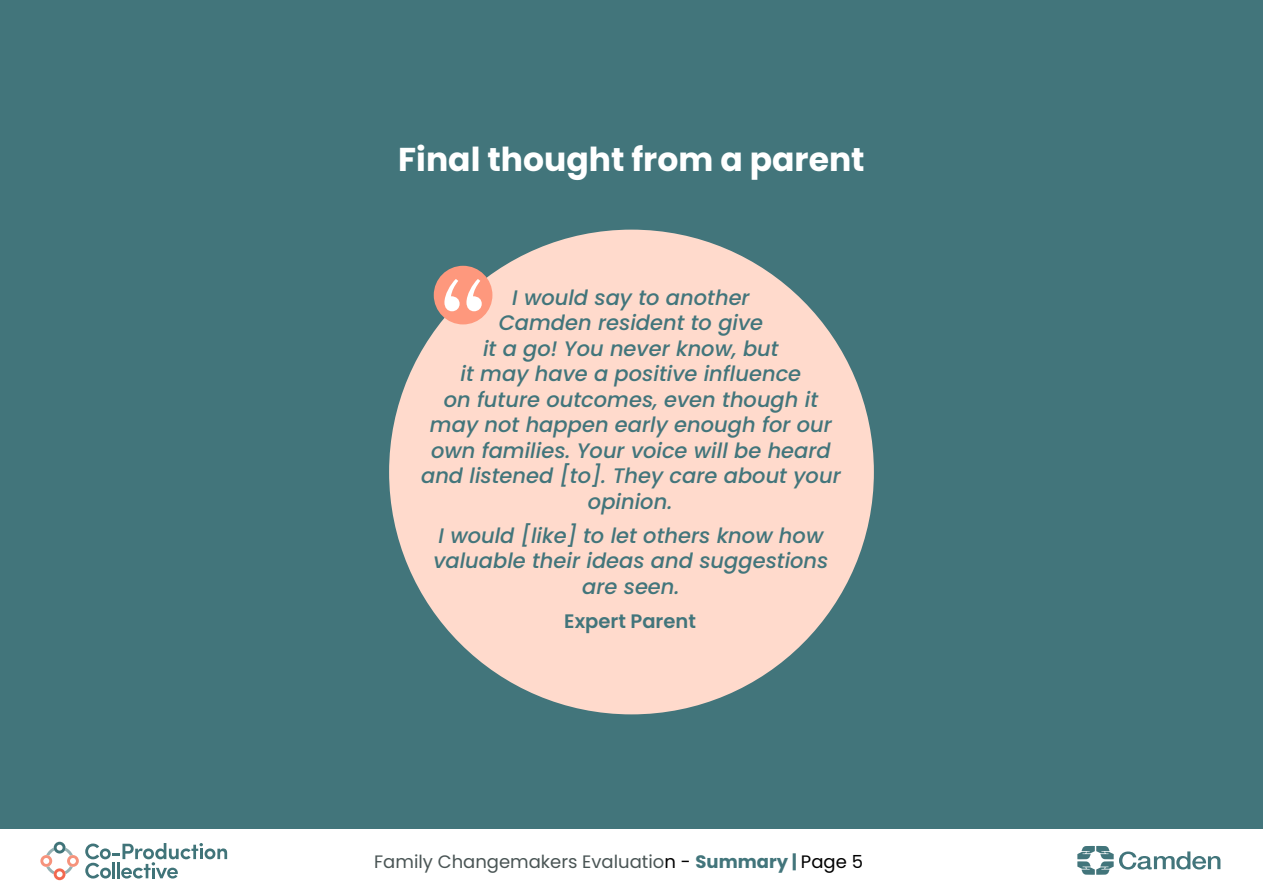
<style>
.page{position:relative;width:1263px;height:893px;background:#fff}
.page>*{position:absolute;margin:0;border:0;box-sizing:border-box;transform-origin:0 0}
.Page_Title_Centred{font:700 33px "Poppins";color:#fff}
.Quote_blue_in_circle{font:italic 500 21px/25.5px "Poppins";color:#42757b;text-align:center}
.Quote_by_blue{font:600 19.5px "Poppins";color:#42757b}
.t1{font:18px "Poppins";color:#4a5555}
.s1{color:#000}
.s2{font-weight:700;color:#42757b}
</style>
<div class="page">
<div style="left:0;top:0;width:1263px;height:849px;background:#42757b"></div>
<div style="left:389px;top:230px;width:485px;height:484px;background:#ffdacc;border-radius:50%"></div>
<div style="left:434px;top:266px;width:58px;height:58px;background:#fe987d;border-radius:50%"></div>
<svg style="left:444px;top:279px;width:16px;height:32px"></svg>
<svg style="left:466px;top:279px;width:16px;height:32px"></svg>
<div style="left:0;top:829px;width:1263px;height:64px;background:#fff"></div>
<svg style="left:1077px;top:846px;width:143px;height:29px"></svg>
<svg style="left:40px;top:842px;width:39px;height:38px"></svg>
<svg style="left:85px;top:843px;width:142px;height:35px"></svg>
<p class="Page_Title_Centred" style="left:398px;top:140px;width:468px">Final thought from a parent</p>
<p class="Quote_blue_in_circle" style="left:421px;top:284px;width:421px">I would say to another<br>Camden resident to give<br>it a go! You never know, but<br>it may have a positive influence<br>on future outcomes, even though it may not happen early enough for our own families. Your voice will be heard and listened [to]. They care about your opinion.</p>
<p class="Quote_blue_in_circle" style="left:433px;top:522px;width:397px">I would [like] to let others know how valuable their ideas and suggestions are seen.</p>
<p class="Quote_by_blue" style="left:564px;top:609px;width:133px">Expert Parent</p>
<p class="t1" style="left:374px;top:851px;width:490px">Family Changemakers Evaluatio<span class="s1">n -</span> <span class="s2">Summary |</span> <span class="s1">Page 5</span></p>
</div>
